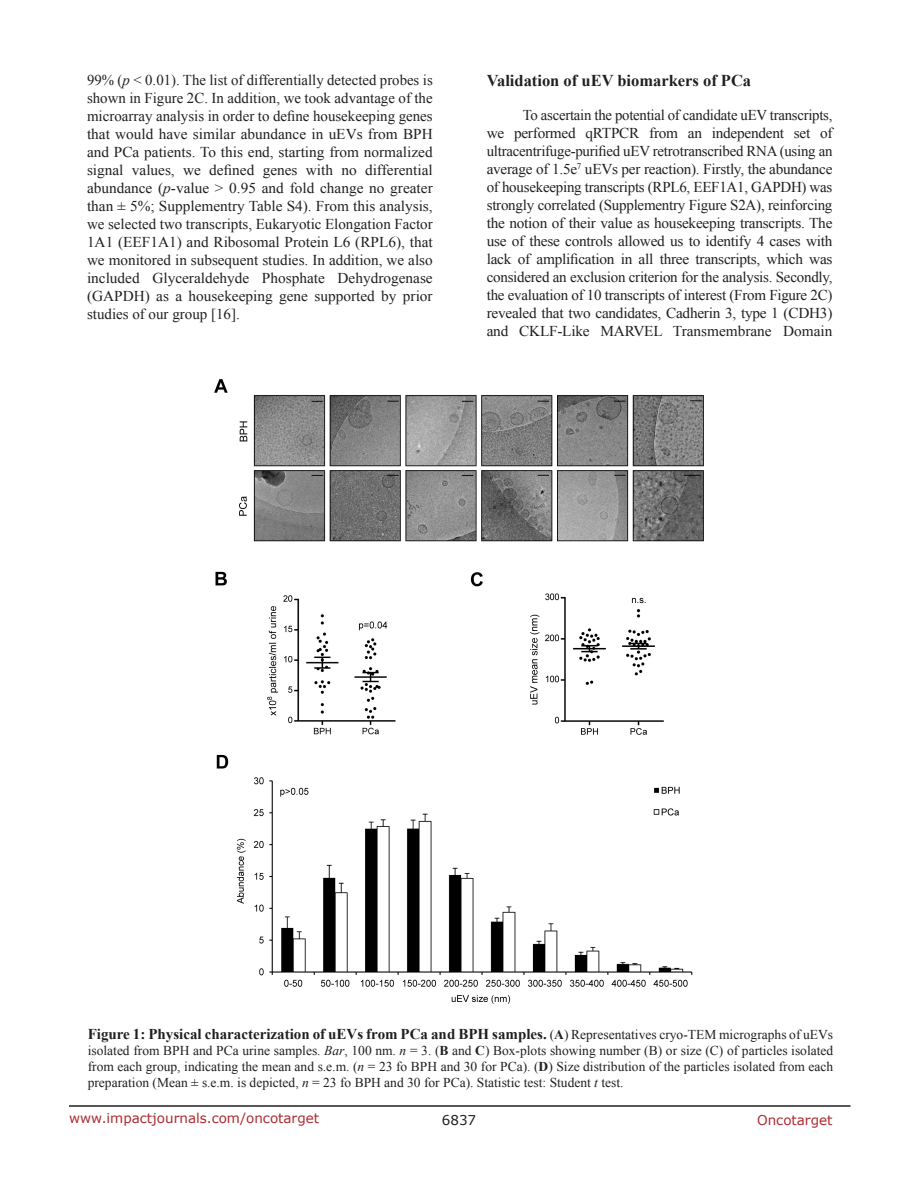
<style>
.page{position:relative;width:918px;height:1188px;background:#fff}
.page>*{position:absolute;margin:0;border:0;box-sizing:border-box;transform-origin:0 0}
.SubHeading_middle{font:700 16.5px "Times New Roman";color:#221f22}
.BodyText{font:15px/18px "Times New Roman";color:#221f22;text-align:justify}
.FigureText{font:700 15px "Times New Roman";color:#221f22}
.FigureText-2{font:13.5px/16.2px "Times New Roman";color:#221f22;text-align:justify}
.t1{font:13.5px "Verdana";color:#ac2b31}
.t2{font:13.5px "Verdana";color:#221f22}
.s1{font-style:italic}
.s2{font-weight:400;font-size:13.5px}
.s3{font-size:13.5px}
.s4{font-weight:700}
</style>
<div class="page">
<hr style="left:69px;top:1105px;width:781px;height:2px;background:#231f20">
<img style="left:214px;top:380px;width:489px;height:624px">
<p class="BodyText" style="left:87px;top:71px;width:347px">99% (<span class="s1">p</span> &lt; 0.01). The list of differentially detected probes is shown in Figure 2C. In addition, we took advantage of the microarray analysis in order to define housekeeping genes that would have similar abundance in uEVs from BPH and PCa patients. To this end, starting from normalized signal values, we defined genes with no differential abundance (<span class="s1">p</span>-value &gt; 0.95 and fold change no greater than ± 5%; Supplementry Table S4). From this analysis, we selected two transcripts, Eukaryotic Elongation Factor 1A1 (EEF1A1) and Ribosomal Protein L6 (RPL6), that we monitored in subsequent studies. In addition, we also included Glyceraldehyde Phosphate Dehydrogenase (GAPDH) as a housekeeping gene supported by prior studies of our group [16].</p>
<p class="SubHeading_middle" style="left:487px;top:69px;width:266px">Validation of uEV biomarkers of PCa</p>
<p class="BodyText" style="left:487px;top:106px;width:347px;text-indent:36px">To ascertain the potential of candidate uEV transcripts, we performed qRTPCR from an independent set of ultracentrifuge-purified uEV retrotranscribed RNA (using an average of 1.5e<sup>7</sup> uEVs per reaction). Firstly, the abundance of housekeeping transcripts (RPL6, EEF1A1, GAPDH) was strongly correlated (Supplementry Figure S2A), reinforcing the notion of their value as housekeeping transcripts. The use of these controls allowed us to identify 4 cases with lack of amplification in all three transcripts, which was considered an exclusion criterion for the analysis. Secondly, the evaluation of 10 transcripts of interest (From Figure 2C) revealed that two candidates, Cadherin 3, type 1 (CDH3) and CKLF-Like MARVEL Transmembrane Domain</p>
<p class="FigureText" style="left:88px;top:1023px;width:747px">Figure 1: Physical characterization of uEVs from PCa and BPH samples. <span class="s2">(</span><span class="s3">A</span><span class="s2">) Representatives cryo-TEM micrographs of uEVs</span></p>
<p class="FigureText-2" style="left:88px;top:1042px;width:747px">isolated from BPH and PCa urine samples. <span class="s1">Bar</span>, 100 nm. <span class="s1">n</span> = 3. (<span class="s4">B</span> and <span class="s4">C</span>) Box-plots showing number (B) or size (C) of particles isolated from each group, indicating the mean and s.e.m. (<span class="s1">n</span> = 23 fo BPH and 30 for PCa). (<span class="s4">D</span>) Size distribution of the particles isolated from each preparation (Mean ± s.e.m. is depicted, <span class="s1">n</span> = 23 fo BPH and 30 for PCa). Statistic test: Student <span class="s1">t</span> test.</p>
<p class="t1" style="left:69px;top:1109px;width:252px">www.impactjournals.com/oncotarget</p>
<p class="t2" style="left:442px;top:1111px;width:36px">6837</p>
<p class="t1" style="left:757px;top:1111px;width:77px">Oncotarget</p>
</div>
